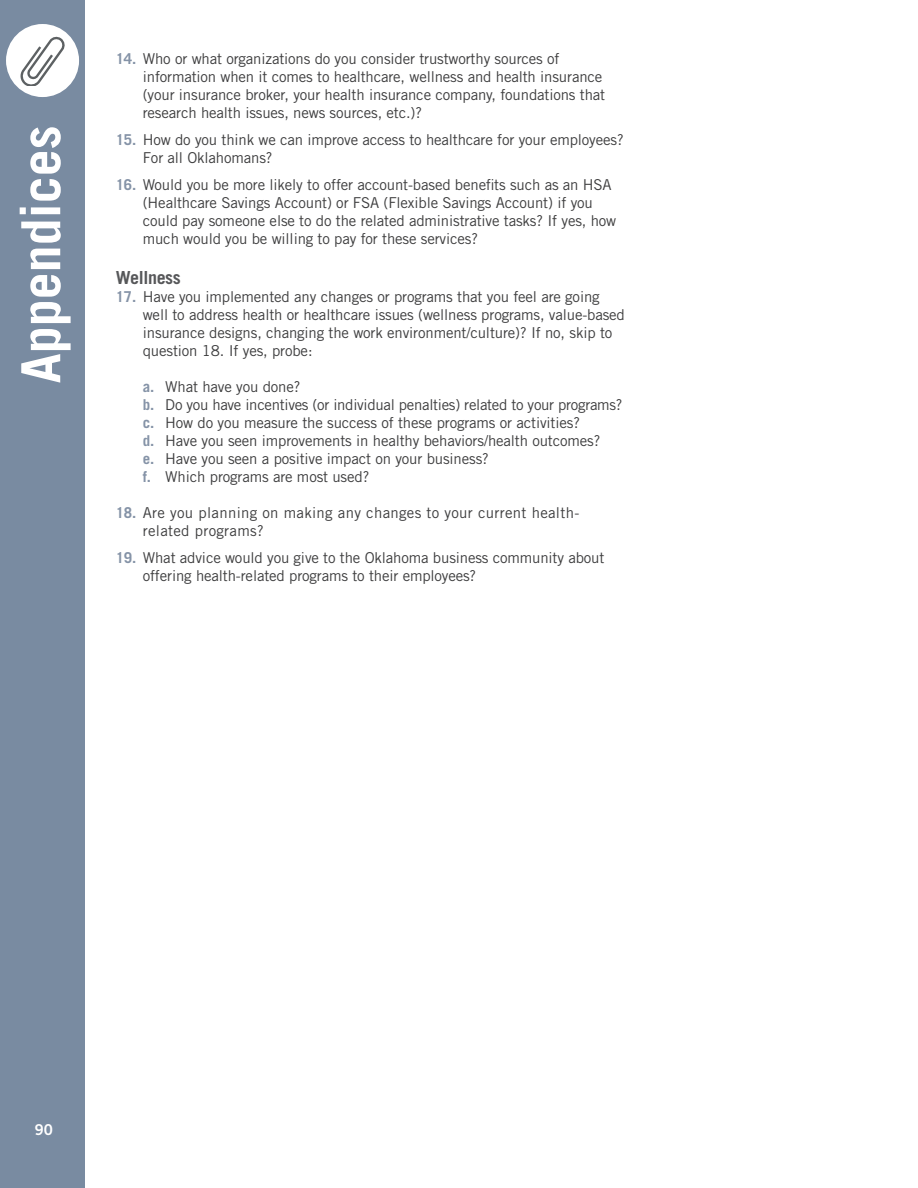
<style>
.page{position:relative;width:918px;height:1188px;background:#fff}
.page>*{position:absolute;margin:0;border:0;box-sizing:border-box;transform-origin:0 0}
.t1{font:700 54px "Trade Gothic LT Std";color:#fff}
.t2{font:700 18px "Trade Gothic LT Std";letter-spacing:-.02em;color:#57585a}
.t3{font:15px/18px "Trade Gothic LT Std";letter-spacing:-.01em;color:#3e3e3f}
.t4{font:15px/18px "Trade Gothic LT Std";letter-spacing:.02em;color:#3e3e3f}
.t5{font:15px "Trade Gothic LT Std Bd 2";color:#fff}
.s1{font-weight:700;color:#8593a7}
</style>
<div class="page">
<div style="left:0;top:0;width:85px;height:1188px;background:#798ba1"></div>
<div style="left:6px;top:24px;width:73px;height:73px;background:#fff;border-radius:50%"></div>
<svg style="left:21px;top:37px;width:44px;height:49px"></svg>
<h1 class="t1" style="left:8px;top:383px;width:260px;rotate:-90deg">Appendices</h1>
<p class="t3" style="left:143px;top:50px;width:464px;text-indent:-27px"><span class="s1">14.</span> Who or what organizations do you consider trustworthy sources of information when it comes to healthcare, wellness and health insurance (your insurance broker, your health insurance company, foundations that research health issues, news sources, etc.)?</p>
<p class="t3" style="left:143px;top:131px;width:482px;text-indent:-27px"><span class="s1">15.</span> How do you think we can improve access to healthcare for your employees?<br>For all Oklahomans?</p>
<p class="t3" style="left:143px;top:176px;width:475px;text-indent:-27px"><span class="s1">16.</span> Would you be more likely to offer account-based benefits such as an HSA (Healthcare Savings Account) or FSA (Flexible Savings Account) if you could pay someone else to do the related administrative tasks? If yes, how much would you be willing to pay for these services?</p>
<p class="t2" style="left:116px;top:266px;width:67px">Wellness</p>
<p class="t3" style="left:143px;top:287px;width:484px;text-indent:-27px"><span class="s1">17.</span> Have you implemented any changes or programs that you feel are going well to address health or healthcare issues (wellness programs, value-based insurance designs, changing the work environment/culture)? If no, skip to question 18. If yes, probe:</p>
<p class="t3" style="left:143px;top:377px;width:159px"><span class="s1">a.</span> What have you done?</p>
<p class="t3" style="left:143px;top:395px;width:481px"><span class="s1">b.</span> Do you have incentives (or individual penalties) related to your programs?</p>
<p class="t3" style="left:143px;top:413px;width:439px"><span class="s1">c.</span> How do you measure the success of these programs or activities?</p>
<p class="t3" style="left:143px;top:431px;width:459px"><span class="s1">d.</span> Have you seen improvements in healthy behaviors/health outcomes?</p>
<p class="t3" style="left:143px;top:449px;width:348px"><span class="s1">e.</span> Have you seen a positive impact on your business?</p>
<p class="t3" style="left:143px;top:467px;width:228px"><span class="s1">f.</span> Which programs are most used?</p>
<p class="t4" style="left:143px;top:503px;width:438px;text-indent:-27px"><span class="s1">18.</span> Are you planning on making any changes to your current health&shy;related programs?</p>
<p class="t3" style="left:143px;top:548px;width:463px;text-indent:-27px"><span class="s1">19.</span> What advice would you give to the Oklahoma business community about offering health-related programs to their employees?</p>
<p class="t5" style="left:35px;top:1120px;width:20px">90</p>
</div>
